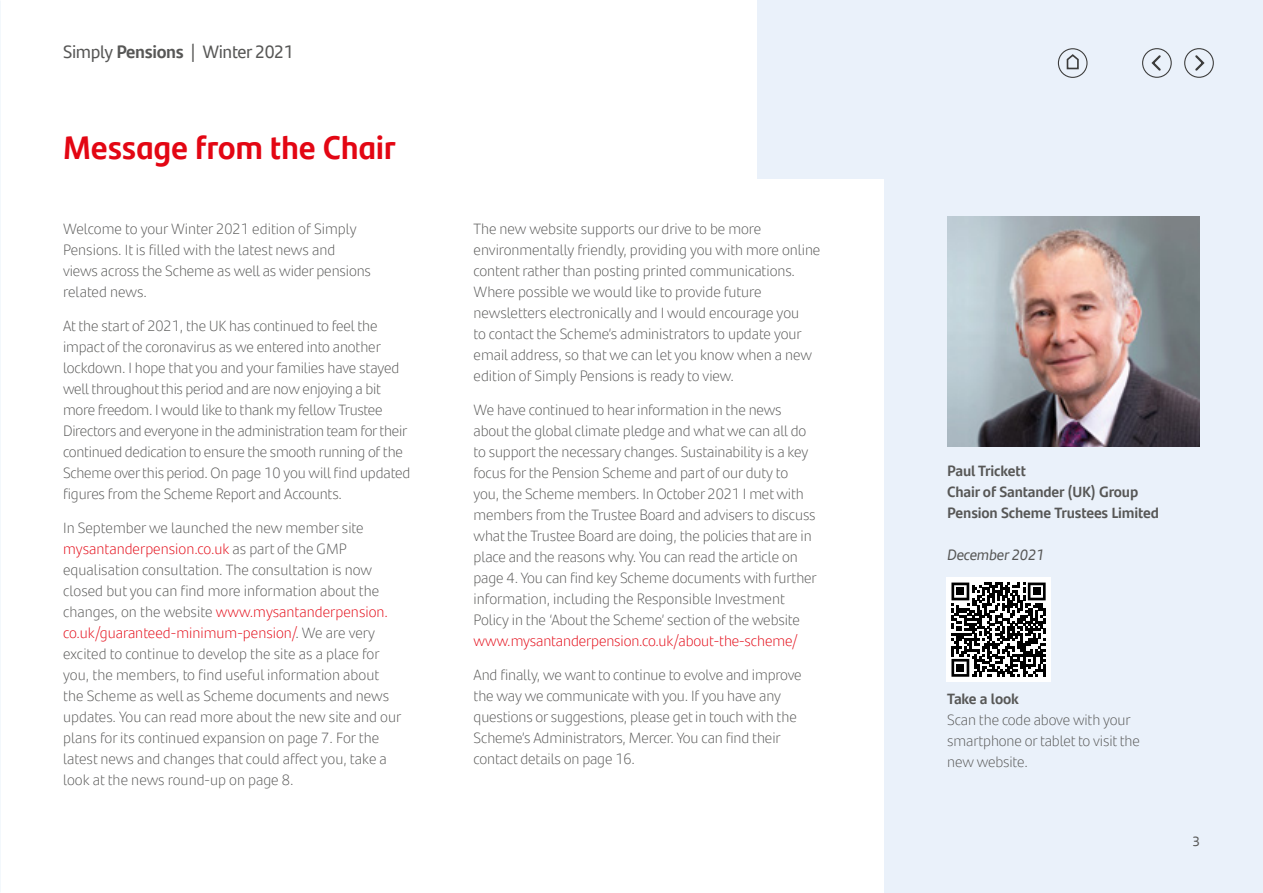
<style>
.page{position:relative;width:1263px;height:893px;background:#fff}
.page>*{position:absolute;margin:0;border:0;box-sizing:border-box;transform-origin:0 0}
.t1{font:700 33px "Santander Headline";letter-spacing:.01em;color:#e30613}
.t2{font:18px "Santander Text";letter-spacing:-.02em;color:#575756}
.t3{font:300 15px/21px "Santander Text";letter-spacing:-.01em;color:#575756}
.t4{font:700 15px/21px "Santander Text";letter-spacing:-.01em;color:#575756}
.t5{font:300 15px "Santander Text";letter-spacing:-.01em;color:#e30613}
.t6{font:italic 15px "Santander Text";letter-spacing:-.01em;color:#575756}
.t7{font:13.5px "Santander Text";color:#575756}
.s1{font-weight:700}
.s2{color:#e30613}
</style>
<div class="page">
<div style="left:758px;top:0;width:126px;height:179px;background:#eaf1fa"></div>
<div style="left:884px;top:0;width:379px;height:893px;background:#eaf1fa"></div>
<div style="left:946px;top:577px;width:105px;height:105px;background:#fff"></div>
<svg style="left:951px;top:583px;width:95px;height:94px"></svg>
<div style="left:956px;top:588px;width:8px;height:7px;background:#000"></div>
<div style="left:1033px;top:588px;width:7px;height:7px;background:#000"></div>
<div style="left:956px;top:664px;width:8px;height:8px;background:#000"></div>
<img style="left:947px;top:216px;width:253px;height:230px">
<div style="left:1058px;top:48px;width:29px;height:30px;border:1px solid #3c3c3b;border-radius:50%"></div>
<svg style="left:1066px;top:54px;width:13px;height:16px"></svg>
<div style="left:1142px;top:48px;width:30px;height:30px;border:1px solid #3c3c3b;border-radius:50%"></div>
<svg style="left:1151px;top:55px;width:10px;height:16px"></svg>
<div style="left:1184px;top:48px;width:30px;height:30px;border:1px solid #3c3c3b;border-radius:50%"></div>
<svg style="left:1195px;top:55px;width:10px;height:16px"></svg>
<p class="t2" style="left:63px;top:38px;width:232px">Simply <span class="s1">Pensions</span> | Winter 2021</p>
<h1 class="t1" style="left:63px;top:121px;width:334px">Message from the Chair</h1>
<p class="t3" style="left:63px;top:218px;width:309px">Welcome to your Winter 2021 edition of Simply Pensions. It is filled with the latest news and views across the Scheme as well as wider pensions related news.</p>
<p class="t3" style="left:63px;top:314px;width:349px">At the start of 2021, the UK has continued to feel the impact of the coronavirus as we entered into another lockdown. I hope that you and your families have stayed well throughout this period and are now enjoying a bit more freedom. I would like to thank my fellow Trustee Directors and everyone in the administration team for their continued dedication to ensure the smooth running of the Scheme over this period. On page 10 you will find updated figures from the Scheme Report and Accounts.</p>
<p class="t3" style="left:63px;top:516px;width:340px">In September we launched the new member site <span class="s2">mysantanderpension.co.uk</span> as part of the GMP equalisation consultation. The consultation is now closed but you can find more information about the changes, on the website <span class="s2">www.mysantanderpension. co.uk/guaranteed-minimum-pension/</span>. We are very excited to continue to develop the site as a place for you, the members, to find useful information about the Scheme as well as Scheme documents and news updates. You can read more about the new site and our plans for its continued expansion on page 7. For the latest news and changes that could affect you, take a look at the news round-up on page 8.</p>
<p class="t3" style="left:474px;top:218px;width:348px">The new website supports our drive to be more environmentally friendly, providing you with more online content rather than posting printed communications.<br>Where possible we would like to provide future newsletters electronically and I would encourage you<br>to contact the Scheme’s administrators to update your email address, so that we can let you know when a new edition of Simply Pensions is ready to view.</p>
<p class="t3" style="left:474px;top:398px;width:345px">We have continued to hear information in the news about the global climate pledge and what we can all do to support the necessary changes. Sustainability is a key focus for the Pension Scheme and part of our duty to you, the Scheme members. In October 2021 I met with members from the Trustee Board and advisers to discuss what the Trustee Board are doing, the policies that are in place and the reasons why. You can read the article on page 4. You can find key Scheme documents with further information, including the Responsible Investment Policy in the ‘About the Scheme’ section of the website</p>
<p class="t5" style="left:474px;top:629px;width:325px">www.mysantanderpension.co.uk/about-the-scheme/</p>
<p class="t3" style="left:474px;top:663px;width:330px">And finally, we want to continue to evolve and improve the way we communicate with you. If you have any questions or suggestions, please get in touch with the Scheme’s Administrators, Mercer. You can find their contact details on page 16.</p>
<p class="t4" style="left:947px;top:459px;width:213px">Paul Trickett<br>Chair of Santander (UK) Group<br>Pension Scheme Trustees Limited</p>
<p class="t6" style="left:947px;top:544px;width:99px">December 2021</p>
<p class="t4" style="left:947px;top:688px;width:73px">Take a look</p>
<p class="t3" style="left:947px;top:709px;width:194px">Scan the code above with your smartphone or tablet to visit the new website.</p>
<p class="t7" style="left:1192px;top:831px;width:9px">3</p>
</div>
